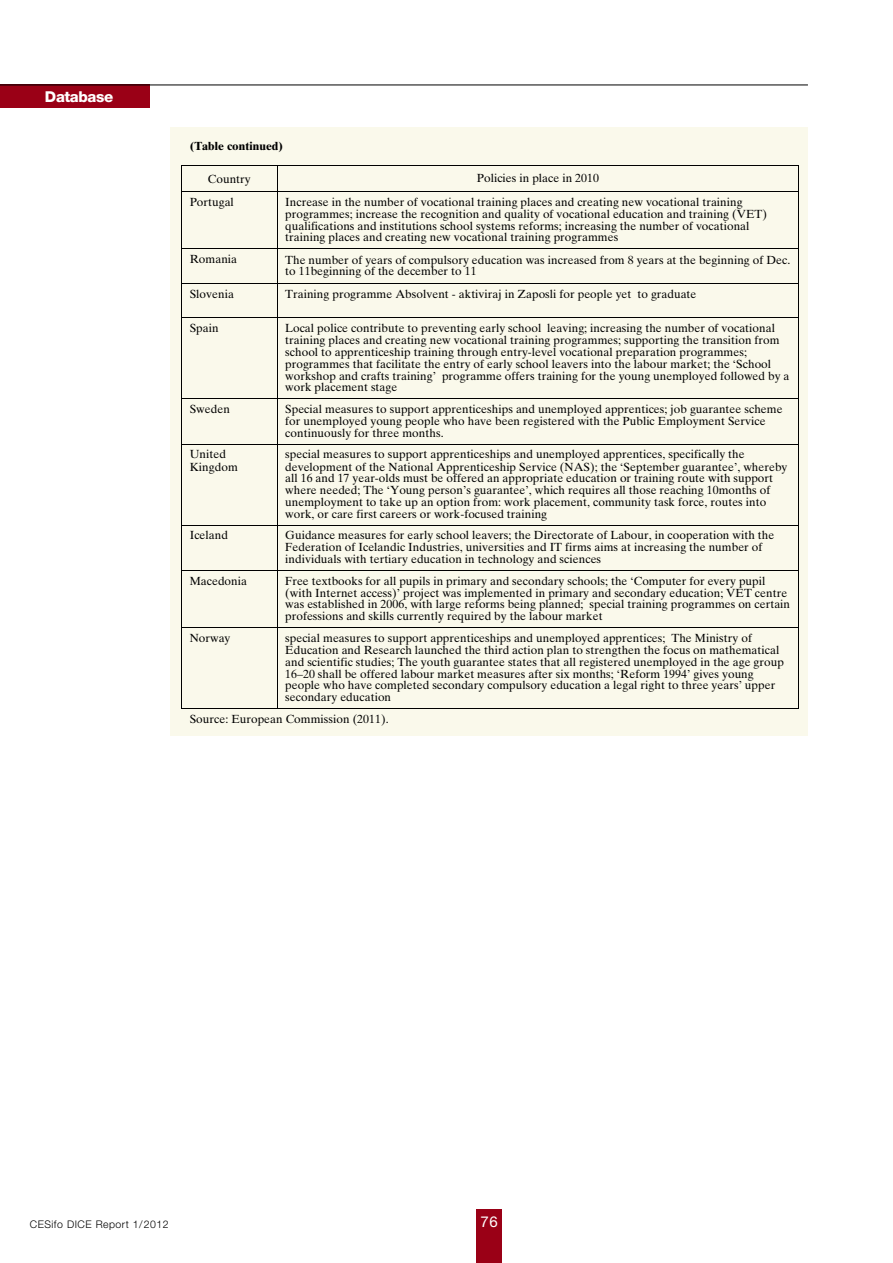
<style>
.page{position:relative;width:893px;height:1263px;background:#fff}
.page>*{position:absolute;margin:0;border:0;box-sizing:border-box;transform-origin:0 0}
.t1{font:800 15px "Helvetica Neue LT Std";letter-spacing:-.025em;color:#fff}
.t2{font:15px "Helvetica Neue LT Std";color:#fff}
.t3{font:11.7px/11.9px "Times Ten";letter-spacing:.005em;color:#000}
.t4{font:700 11.7px "Times Ten";letter-spacing:.005em;color:#000}
.t5{font:300 10.5px "Helvetica Neue";letter-spacing:.045em;color:#000}
</style>
<div class="page">
<div style="left:0;top:85px;width:149px;height:23px;background:#9a0016"></div>
<hr style="left:0;top:85px;width:808px;height:1px;background:#000">
<div style="left:476px;top:1209px;width:26px;height:54px;background:#9a0016"></div>
<div style="left:170px;top:128px;width:638px;height:608px;background:#faf9eb"></div>
<hr style="left:181px;top:165px;width:618px;height:1px;background:#000">
<svg style="left:181px;top:166px;width:1px;height:25px"></svg>
<svg style="left:277px;top:166px;width:1px;height:25px"></svg>
<svg style="left:798px;top:166px;width:1px;height:25px"></svg>
<hr style="left:181px;top:191px;width:618px;height:1px;background:#000">
<hr style="left:181px;top:192px;width:1px;height:56px;background:#000">
<hr style="left:277px;top:192px;width:1px;height:56px;background:#000">
<hr style="left:798px;top:192px;width:1px;height:56px;background:#000">
<hr style="left:181px;top:248px;width:618px;height:1px;background:#000">
<hr style="left:181px;top:249px;width:1px;height:34px;background:#000">
<hr style="left:277px;top:249px;width:1px;height:34px;background:#000">
<hr style="left:798px;top:249px;width:1px;height:34px;background:#000">
<hr style="left:181px;top:283px;width:618px;height:1px;background:#000">
<hr style="left:181px;top:284px;width:1px;height:33px;background:#000">
<hr style="left:277px;top:284px;width:1px;height:33px;background:#000">
<hr style="left:798px;top:284px;width:1px;height:33px;background:#000">
<hr style="left:181px;top:317px;width:618px;height:1px;background:#000">
<hr style="left:181px;top:318px;width:1px;height:80px;background:#000">
<hr style="left:277px;top:318px;width:1px;height:80px;background:#000">
<hr style="left:798px;top:318px;width:1px;height:80px;background:#000">
<hr style="left:181px;top:398px;width:618px;height:1px;background:#000">
<hr style="left:181px;top:399px;width:1px;height:45px;background:#000">
<hr style="left:277px;top:399px;width:1px;height:45px;background:#000">
<hr style="left:798px;top:399px;width:1px;height:45px;background:#000">
<hr style="left:181px;top:444px;width:618px;height:1px;background:#000">
<hr style="left:181px;top:444px;width:1px;height:81px;background:#000">
<hr style="left:277px;top:444px;width:1px;height:81px;background:#000">
<hr style="left:798px;top:444px;width:1px;height:81px;background:#000">
<hr style="left:181px;top:525px;width:618px;height:1px;background:#000">
<hr style="left:181px;top:525px;width:1px;height:45px;background:#000">
<hr style="left:277px;top:525px;width:1px;height:45px;background:#000">
<hr style="left:798px;top:525px;width:1px;height:45px;background:#000">
<hr style="left:181px;top:570px;width:618px;height:1px;background:#000">
<hr style="left:181px;top:571px;width:1px;height:56px;background:#000">
<hr style="left:277px;top:571px;width:1px;height:56px;background:#000">
<hr style="left:798px;top:571px;width:1px;height:56px;background:#000">
<hr style="left:181px;top:627px;width:618px;height:1px;background:#000">
<hr style="left:181px;top:628px;width:1px;height:81px;background:#000">
<hr style="left:181px;top:708px;width:96px;height:1px;background:#000">
<hr style="left:277px;top:628px;width:1px;height:81px;background:#000">
<hr style="left:277px;top:708px;width:521px;height:1px;background:#000">
<hr style="left:798px;top:628px;width:1px;height:81px;background:#000">
<p class="t1" style="left:45px;top:88px;width:70px">Database</p>
<p class="t4" style="left:190px;top:141px;width:95px">(Table continued)</p>
<p class="t3" style="left:208px;top:174px;width:44px">Country</p>
<p class="t3" style="left:477px;top:173px;width:124px">Policies in place in 2010</p>
<p class="t3" style="left:190px;top:197px;width:46px">Portugal</p>
<p class="t3" style="left:285px;top:197px;width:483px">Increase in the number of vocational training places and creating new vocational training programmes; increase the recognition and quality of vocational education and training (VET) qualifications and institutions school systems reforms; increasing the number of vocational training places and creating new vocational training programmes</p>
<p class="t3" style="left:190px;top:254px;width:49px">Romania</p>
<p class="t3" style="left:285px;top:255px;width:507px;line-height:11.4px">The number of years of compulsory education was increased from 8 years at the beginning of Dec. to 11beginning of the december to 11</p>
<p class="t3" style="left:190px;top:289px;width:46px">Slovenia</p>
<p class="t3" style="left:285px;top:289px;width:413px">Training programme Absolvent - aktiviraj in Zaposli for people yet to graduate</p>
<p class="t3" style="left:190px;top:323px;width:30px">Spain</p>
<p class="t3" style="left:285px;top:323px;width:506px">Local police contribute to preventing early school leaving; increasing the number of vocational training places and creating new vocational training programmes; supporting the transition from school to apprenticeship training through entry-level vocational preparation programmes; programmes that facilitate the entry of early school leavers into the labour market; the ‘School workshop and crafts training’ programme offers training for the young unemployed followed by a work placement stage</p>
<p class="t3" style="left:190px;top:404px;width:42px">Sweden</p>
<p class="t3" style="left:285px;top:404px;width:499px">Special measures to support apprenticeships and unemployed apprentices; job guarantee scheme for unemployed young people who have been registered with the Public Employment Service continuously for three months.</p>
<p class="t3" style="left:190px;top:449px;width:50px">United<br>Kingdom</p>
<p class="t3" style="left:285px;top:450px;width:504px">special measures to support apprenticeships and unemployed apprentices, specifically the development of the National Apprenticeship Service (NAS); the ‘September guarantee’, whereby all 16 and 17 year-olds must be offered an appropriate education or training route with support where needed; The ‘Young person’s guarantee’, which requires all those reaching 10months of unemployment to take up an option from: work placement, community task force, routes into work, or care first careers or work-focused training</p>
<p class="t3" style="left:190px;top:531px;width:40px">Iceland</p>
<p class="t3" style="left:285px;top:531px;width:491px">Guidance measures for early school leavers; the Directorate of Labour, in cooperation with the<br>Federation of Icelandic Industries, universities and IT firms aims at increasing the number of individuals with tertiary education in technology and sciences</p>
<p class="t3" style="left:190px;top:576px;width:59px">Macedonia</p>
<p class="t3" style="left:285px;top:576px;width:506px">Free textbooks for all pupils in primary and secondary schools; the ‘Computer for every pupil (with Internet access)’ project was implemented in primary and secondary education; VET centre was established in 2006, with large reforms being planned; special training programmes on certain professions and skills currently required by the labour market</p>
<p class="t3" style="left:190px;top:633px;width:42px">Norway</p>
<p class="t3" style="left:285px;top:633px;width:500px">special measures to support apprenticeships and unemployed apprentices; The Ministry of Education and Research launched the third action plan to strengthen the focus on mathematical and scientific studies; The youth guarantee states that all registered unemployed in the age group 16–20 shall be offered labour market measures after six months; ‘Reform 1994’ gives young people who have completed secondary compulsory education a legal right to three years’ upper secondary education</p>
<p class="t3" style="left:190px;top:714px;width:200px">Source: European Commission (2011).</p>
<p class="t5" style="left:30px;top:1221px;width:140px">CESifo DICE Report 1/2012</p>
<p class="t2" style="left:480px;top:1213px;width:19px">76</p>
</div>
